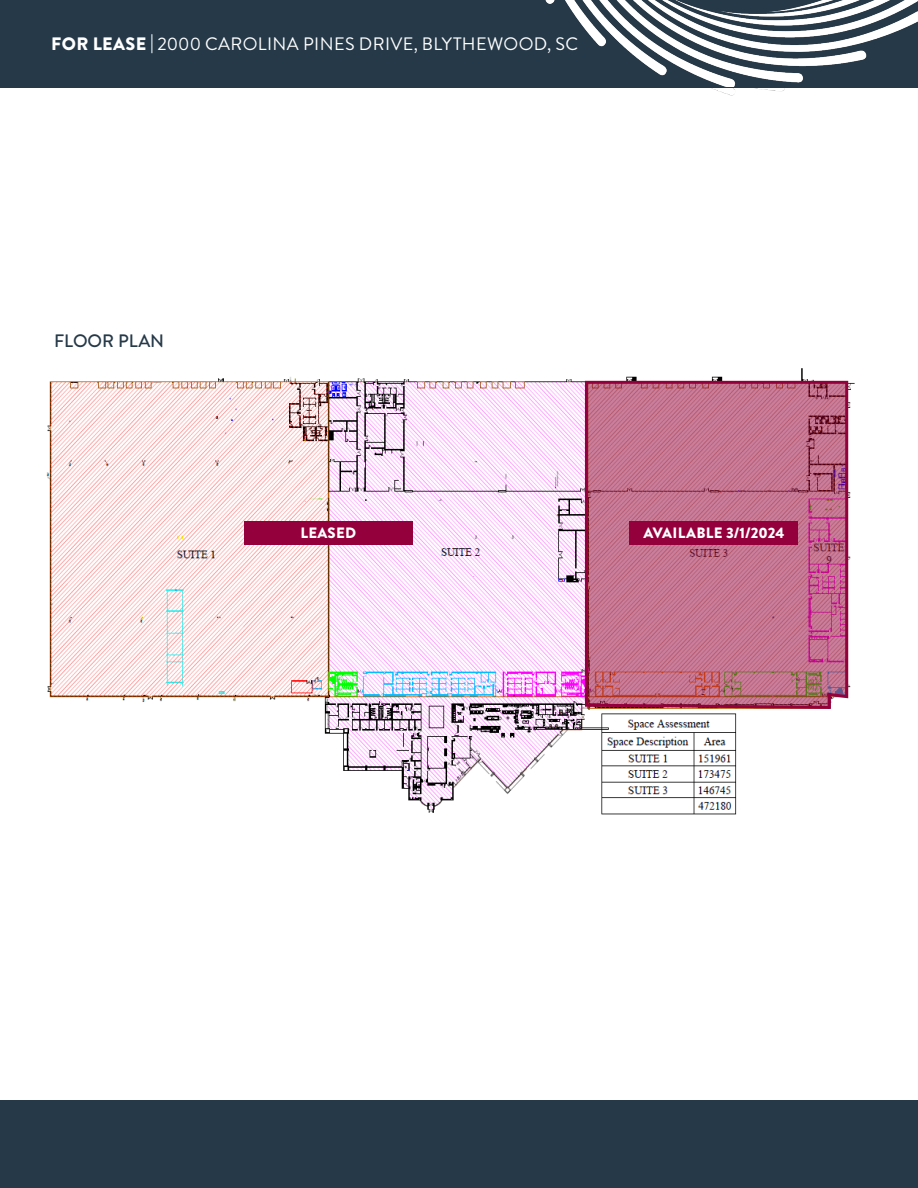
<style>
.page{position:relative;width:918px;height:1188px;background:#fff}
.page>*{position:absolute;margin:0;border:0;box-sizing:border-box;transform-origin:0 0}
.t1{font:18px "Brandon Grotesque";letter-spacing:.02em;color:#fff}
.t2{font:500 18px "Brandon Grotesque";color:#253948}
.t3{font:900 15px "Brandon Grotesque";letter-spacing:.02em;color:#fff}
.s1{font-weight:900}
</style>
<div class="page">
<img style="left:46px;top:368px;width:809px;height:447px">
<div style="left:0;top:1101px;width:917px;height:87px;background:#253948"></div>
<div style="left:0;top:0;width:918px;height:88px;background:#253948"></div>
<img style="left:545px;top:0;width:373px;height:86px">
<svg style="left:583px;top:379px;width:267px;height:331px;background:#c06e8a"></svg>
<div style="left:630px;top:521px;width:168px;height:24px;background:#94003b"></div>
<div style="left:244px;top:521px;width:169px;height:24px;background:#94003b"></div>
<p class="t1" style="left:51px;top:31px;width:528px"><span class="s1">FOR LEASE |</span> 2000 CAROLINA PINES DRIVE, BLYTHEWOOD, SC</p>
<p class="t2" style="left:54px;top:329px;width:112px">FLOOR PLAN</p>
<p class="t3" style="left:300px;top:522px;width:57px">LEASED</p>
<p class="t3" style="left:643px;top:522px;width:142px">AVAILABLE 3/1/2024</p>
</div>
